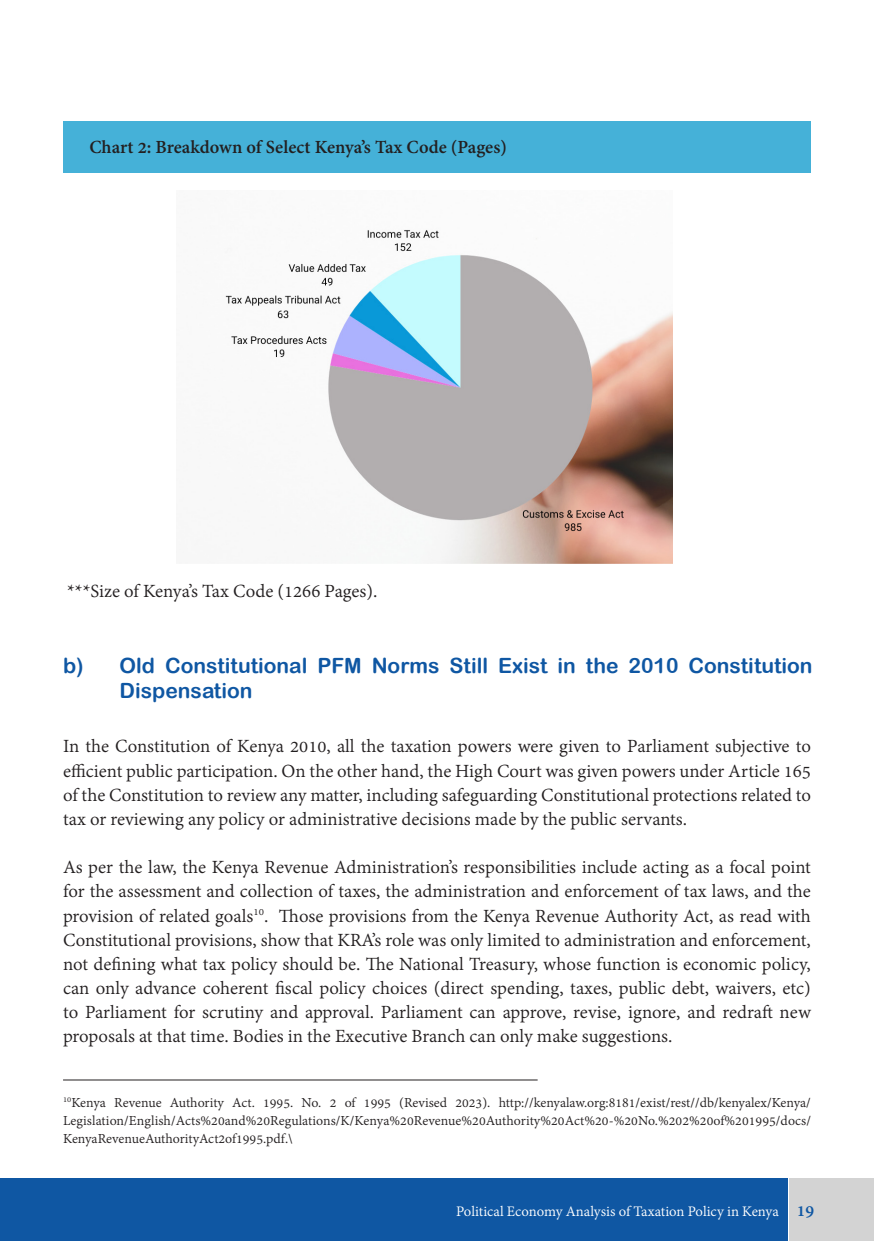
<style>
.page{position:relative;width:874px;height:1241px;background:#fff}
.page>*{position:absolute;margin:0;border:0;box-sizing:border-box;transform-origin:0 0}
.t1{font:21px/25.2px "Arial Rounded MT Bold";color:#0f57a3}
.t2{font:20.12px/24.2px "Adobe Devanagari";color:#231f20;text-align:justify}
.t3{font:700 20.12px "Adobe Devanagari";color:#231f20}
.t4{font:15.75px "Adobe Devanagari";color:#fff}
.t5{font:14.88px/17.8px "Adobe Devanagari";color:#231f20;text-align:justify}
.s1{font-weight:700;font-size:19.25px;color:#0f57a3}
</style>
<div class="page">
<div style="left:0;top:1177px;width:789px;height:63px;background:#0f57a3"></div>
<div style="left:788px;top:1177px;width:85px;height:63px;background:#d3d3d3"></div>
<hr style="left:787px;top:1177px;width:1px;height:63px;background:#fff">
<img style="left:225px;top:229px;width:447px;height:334px">
<div style="left:63px;top:121px;width:747px;height:52px;background:#45b1d8"></div>
<hr style="left:63px;top:1079px;width:474px;height:1px;background:#231f20">
<p class="t3" style="left:89px;top:135px;width:419px">Chart 2: Breakdown of Select Kenya’s Tax Code (Pages)</p>
<p class="t2" style="left:67px;top:580px;width:311px">***Size of Kenya’s Tax Code (1266 Pages).</p>
<p class="t1" style="left:63px;top:652px;width:22px">b)</p>
<p class="t1" style="left:120px;top:652px;width:694px">Old Constitutional PFM Norms Still Exist in the 2010 Constitution<br>Dispensation</p>
<p class="t2" style="left:63px;top:735px;width:749px">In the Constitution of Kenya 2010, all the taxation powers were given to Parliament subjective to efficient public participation. On the other hand, the High Court was given powers under Article 165 of the Constitution to review any matter, including safeguarding Constitutional protections related to tax or reviewing any policy or administrative decisions made by the public servants.</p>
<p class="t2" style="left:63px;top:856px;width:749px">As per the law, the Kenya Revenue Administration’s responsibilities include acting as a focal point for the assessment and collection of taxes, the administration and enforcement of tax laws, and the provision of related goals<sup>10</sup>. Those provisions from the Kenya Revenue Authority Act, as read with Constitutional provisions, show that KRA’s role was only limited to administration and enforcement, not defining what tax policy should be. The National Treasury, whose function is economic policy, can only advance coherent fiscal policy choices (direct spending, taxes, public debt, waivers, etc) to Parliament for scrutiny and approval. Parliament can approve, revise, ignore, and redraft new proposals at that time. Bodies in the Executive Branch can only make suggestions.</p>
<p class="t5" style="left:63px;top:1095px;width:749px"><sup>10</sup>Kenya Revenue Authority Act. 1995. No. 2 of 1995 (Revised 2023). http://kenyalaw.org:8181/exist/rest//db/kenyalex/Kenya/ Legislation/English/Acts%20and%20Regulations/K/Kenya%20Revenue%20Authority%20Act%20-%20No.%202%20of%201995/docs/ KenyaRevenueAuthorityAct2of1995.pdf.\</p>
<p class="t4" style="left:456px;top:1201px;width:359px">Political Economy Analysis of Taxation Policy in Kenya <span class="s1">19</span></p>
</div>
